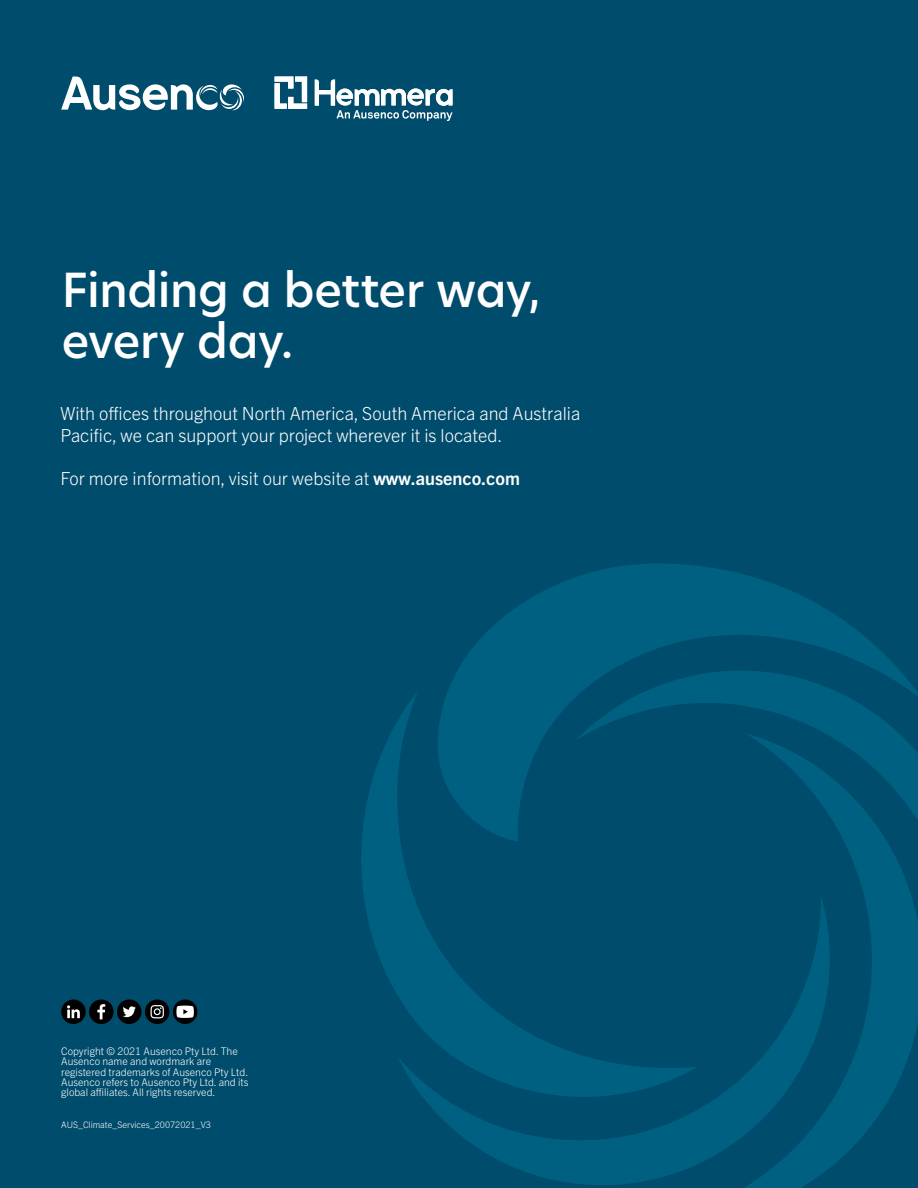
<style>
.page{position:relative;width:918px;height:1188px;background:#004c6c}
.page>*{position:absolute;margin:0;border:0;box-sizing:border-box;transform-origin:0 0}
.t1{font:500 46.2px/51px "Hero New";letter-spacing:-.01em;color:#fff}
.t2{font:300 18px/21.6px "Trade Gothic Next LT Pro";color:#fff}
.t3{font:300 10.5px/10.4px "Trade Gothic Next LT Pro";color:#fff}
.t4{font:300 9px "Trade Gothic Next LT Pro";color:#fff}
.s1{font-weight:700}
</style>
<div class="page">
<svg style="left:448px;top:564px;width:452px;height:127px;fill:#006082"></svg>
<svg style="left:361px;top:691px;width:214px;height:304px"></svg>
<svg style="left:398px;top:895px;width:273px;height:290px"></svg>
<svg style="left:671px;top:1019px;width:247px;height:169px"></svg>
<svg style="left:575px;top:671px;width:343px;height:348px"></svg>
<svg style="left:61px;top:76px;width:183px;height:34px"></svg>
<svg style="left:275px;top:76px;width:32px;height:33px"></svg>
<svg style="left:315px;top:80px;width:138px;height:41px"></svg>
<div style="left:117px;top:1000px;width:25px;height:24px;background:#000;border-radius:50%"></div>
<svg style="left:123px;top:1006px;width:13px;height:11px"></svg>
<div style="left:61px;top:1000px;width:25px;height:24px;background:#000;border-radius:50%"></div>
<svg style="left:67px;top:1005px;width:13px;height:13px"></svg>
<div style="left:89px;top:1000px;width:25px;height:24px;background:#000;border-radius:50%"></div>
<svg style="left:97px;top:1004px;width:8px;height:15px"></svg>
<div style="left:145px;top:1000px;width:24px;height:24px;background:#000;border-radius:50%"></div>
<svg style="left:151px;top:1005px;width:13px;height:13px"></svg>
<div style="left:173px;top:1000px;width:24px;height:24px;background:#000;border-radius:50%"></div>
<svg style="left:176px;top:1006px;width:18px;height:12px"></svg>
<h1 class="t1" style="left:62px;top:264px;width:480px">Finding a better way, every day.</h1>
<h2 class="t2" style="left:61px;top:402px;width:521px">With offices throughout North America, South America and Australia<br>Pacific, we can support your project wherever it is located.</h2>
<h2 class="t2" style="left:61px;top:466px;width:461px">For more information, visit our website at <span class="s1">www.ausenco.com</span></h2>
<p class="t3" style="left:61px;top:1045px;width:189px">Copyright © 2021 Ausenco Pty Ltd. The Ausenco name and wordmark are registered trademarks of Ausenco Pty Ltd.<br>Ausenco refers to Ausenco Pty Ltd. and its global affiliates. All rights reserved.</p>
<p class="t4" style="left:61px;top:1118px;width:151px">AUS_Climate_Services_20072021_V3</p>
</div>
